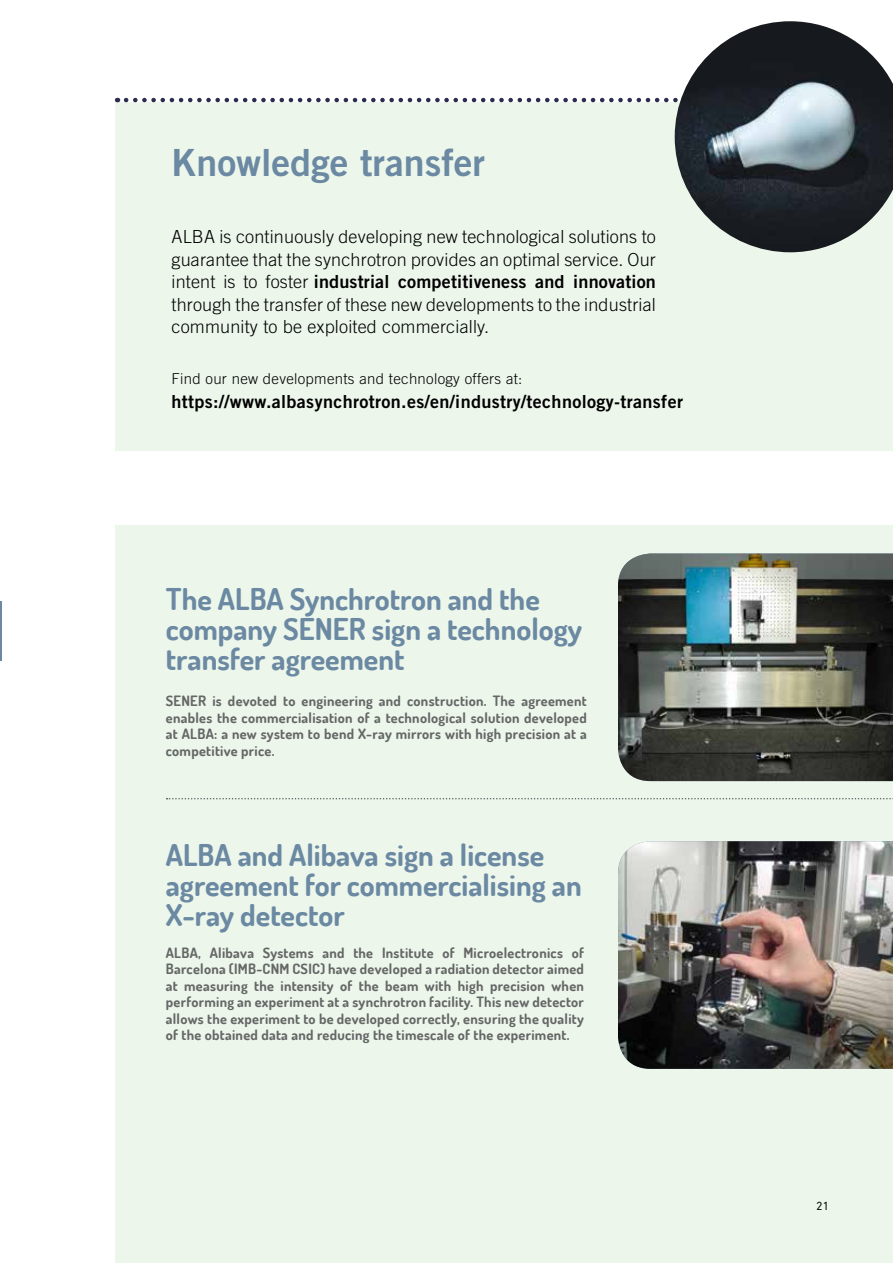
<style>
.page{position:relative;width:893px;height:1263px;background:#fff}
.page>*{position:absolute;margin:0;border:0;box-sizing:border-box;transform-origin:0 0}
.t1{font:37.5px "Trade Gothic LT Std Bd 2";color:#6b89a2}
.t2{font:700 30px/30px "Dosis";color:#6b89a2}
.t3{font:300 18px/22.5px "Trade Gothic";letter-spacing:.01em;color:#000}
.t4{font:18px "Trade Gothic LT Std Bd 2";letter-spacing:.02em;color:#000}
.t5{font:18px "Trade Gothic Bold Two";letter-spacing:.01em;color:#000}
.t6{font:300 15px "Trade Gothic";letter-spacing:.02em;color:#000}
.t7{font:700 14.25px/16.5px "Dosis";letter-spacing:.02em;color:#656666;text-align:justify}
.t8{font:12px "DIN Next LT Pro";color:#000}
.s1{font-family:"Trade Gothic";font-weight:300}
</style>
<div class="page">
<div style="left:115px;top:525px;width:778px;height:738px;background:#ecf6eb"></div>
<hr style="left:0;top:602px;width:1px;height:59px;background:#6b89a2">
<img style="left:618px;top:553px;width:275px;height:228px">
<img style="left:618px;top:841px;width:275px;height:228px">
<div style="left:115px;top:103px;width:778px;height:348px;background:#ecf6eb"></div>
<svg style="left:126px;top:98px;width:549px;height:4px"></svg>
<img style="left:675px;top:21px;width:218px;height:231px">
<svg style="left:167px;top:798px;width:726px;height:1px"></svg>
<h1 class="t1" style="left:171px;top:140px;width:315px">Knowledge transfer</h1>
<p class="t3" style="left:171px;top:225px;width:486px">ALBA is continuously developing new technological solutions to guarantee that the synchrotron provides an optimal service. Our</p>
<p class="t5" style="left:171px;top:271px;width:486px"><span class="s1">intent is to foster</span> industrial competitiveness and innovation</p>
<p class="t3" style="left:172px;top:293px;width:486px">through the transfer of these new developments to the industrial community to be exploited commercially.</p>
<p class="t6" style="left:171px;top:370px;width:352px">Find our new developments and technology offers at:</p>
<p class="t4" style="left:172px;top:390px;width:513px">https://www.albasynchrotron.es/en/industry/technology-transfer</p>
<h2 class="t2" style="left:166px;top:583px;width:418px">The ALBA Synchrotron and the company SENER sign a technology transfer agreement</h2>
<p class="t7" style="left:166px;top:692px;width:422px">SENER is devoted to engineering and construction. The agreement enables the commercialisation of a technological solution developed at ALBA: a new system to bend X-ray mirrors with high precision at a competitive price.</p>
<h2 class="t2" style="left:166px;top:840px;width:417px">ALBA and Alibava sign a license agreement for commercialising an<br>X-ray detector</h2>
<p class="t7" style="left:166px;top:944px;width:420px">ALBA, Alibava Systems and the Institute of Microelectronics of Barcelona (IMB-CNM CSIC) have developed a radiation detector aimed at measuring the intensity of the beam with high precision when performing an experiment at a synchrotron facility. This new detector allows the experiment to be developed correctly, ensuring the quality of the obtained data and reducing the timescale of the experiment.</p>
<p class="t8" style="left:816px;top:1199px;width:15px">21</p>
</div>
